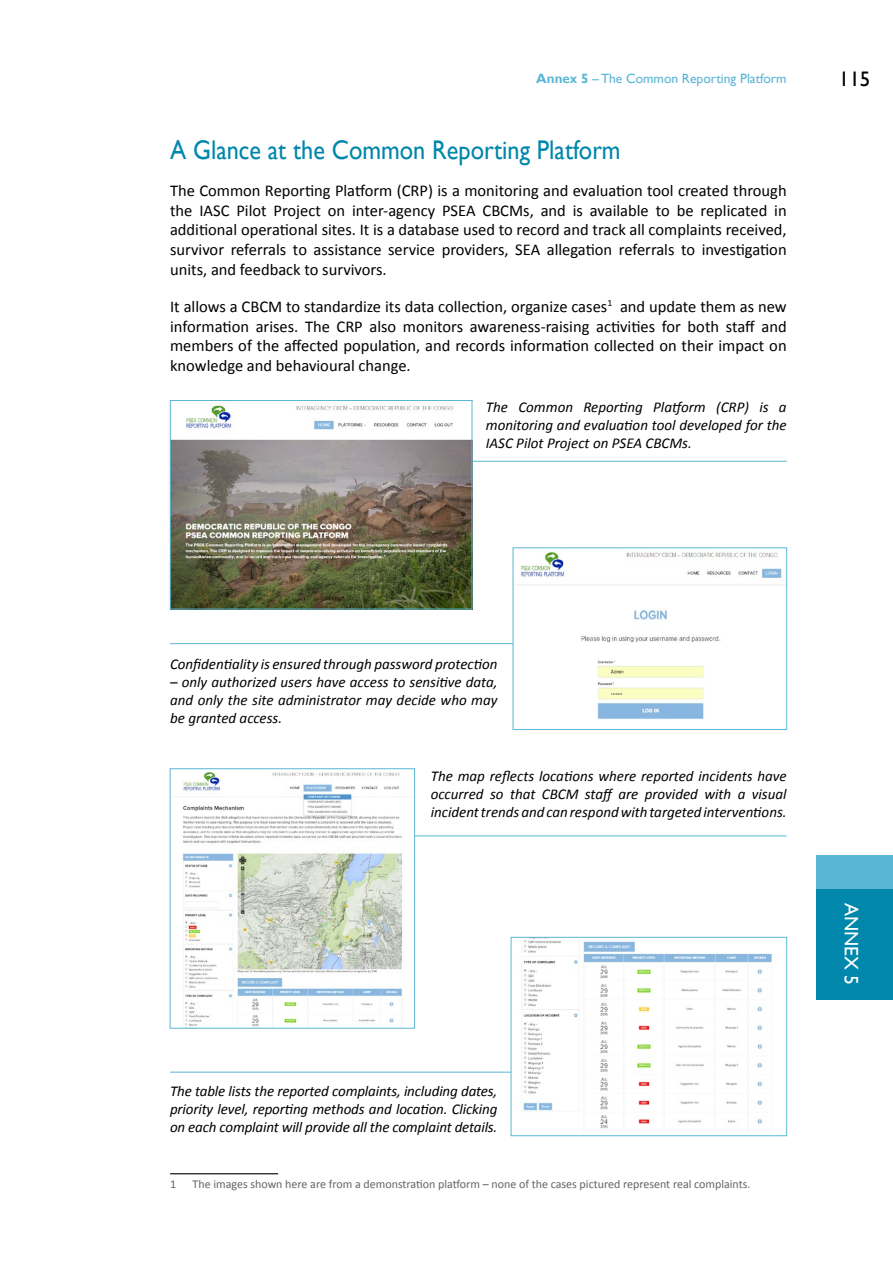
<style>
.page{position:relative;width:893px;height:1263px;background:#fff}
.page>*{position:absolute;margin:0;border:0;box-sizing:border-box;transform-origin:0 0}
.t1{font:27px "Gill Sans";color:#0087ab;scale:.9 1}
.t2{font:21px "Gill Sans";color:#000}
.t3{font:19.5px "Gill Sans";color:#fff}
.t4{font:16.5px/19.8px "Calibri";color:#000;text-align:justify}
.t5{font:italic 15px/18px "Calibri";color:#000;text-align:justify}
.t6{font:13.5px "Gill Sans";color:#5bb6d5}
.t7{font:12px "Calibri";color:#636466}
.s1{font-weight:700}
</style>
<div class="page">
<div style="left:816px;top:884px;width:77px;height:116px;background:#0087ab"></div>
<div style="left:816px;top:855px;width:77px;height:34px;background:#5bb6d5"></div>
<hr style="left:170px;top:1173px;width:108px;height:1px;background:#000">
<hr style="left:440px;top:461px;width:347px;height:1px;background:#5bb6d5">
<img style="left:172px;top:405px;width:298px;height:202px">
<div style="left:170px;top:400px;width:302px;height:209px;border:1px solid #5bb6d5"></div>
<hr style="left:397px;top:835px;width:390px;height:1px;background:#5bb6d5">
<hr style="left:170px;top:643px;width:347px;height:1px;background:#5bb6d5">
<hr style="left:170px;top:1072px;width:347px;height:1px;background:#5bb6d5">
<img style="left:515px;top:551px;width:270px;height:169px">
<div style="left:513px;top:547px;width:274px;height:183px;border:1px solid #5bb6d5"></div>
<img style="left:182px;top:771px;width:231px;height:255px">
<div style="left:170px;top:768px;width:245px;height:260px;border:1px solid #5bb6d5"></div>
<img style="left:513px;top:940px;width:259px;height:191px">
<div style="left:511px;top:937px;width:276px;height:199px;border:1px solid #5bb6d5"></div>
<p class="t6" style="left:536px;top:71px;width:252px"><span class="s1">Annex 5</span> – The Common Reporting Platform</p>
<h1 class="t1" style="left:170px;top:134px;width:502px">A Glance at the Common Reporting Platform</h1>
<p class="t4" style="left:170px;top:182px;width:618px">The Common Reporting Platform (CRP) is a monitoring and evaluation tool created through the IASC Pilot Project on inter-agency PSEA CBCMs, and is available to be replicated in additional operational sites. It is a database used to record and track all complaints received, survivor referrals to assistance service providers, SEA allegation referrals to investigation units, and feedback to survivors.</p>
<p class="t4" style="left:170px;top:298px;width:618px">It allows a CBCM to standardize its data collection, organize cases<sup>1</sup> and update them as new information arises. The CRP also monitors awareness-raising activities for both staff and members of the affected population, and records information collected on their impact on knowledge and behavioural change.</p>
<p class="t5" style="left:486px;top:399px;width:302px">The Common Reporting Platform (CRP) is a monitoring and evaluation tool developed for the IASC Pilot Project on PSEA CBCMs.</p>
<p class="t2" style="left:839px;top:67px;width:33px">115</p>
<p class="t5" style="left:170px;top:656px;width:329px">Confidentiality is ensured through password protection</p>
<p class="t5" style="left:170px;top:674px;width:329px">– only authorized users have access to sensitive data, and only the site administrator may decide who may be granted access.</p>
<p class="t5" style="left:431px;top:768px;width:357px">The map reflects locations where reported incidents have occurred so that CBCM staff are provided with a visual incident trends and can respond with targeted interventions.</p>
<p class="t5" style="left:170px;top:1083px;width:329px">The table lists the reported complaints, including dates, priority level, reporting methods and location. Clicking on each complaint will provide all the complaint details.</p>
<p class="t7" style="left:170px;top:1179px;width:8px">1</p>
<p class="t7" style="left:193px;top:1179px;width:559px">The images shown here are from a demonstration platform – none of the cases pictured represent real complaints.</p>
<p class="t3" style="left:863px;top:903px;width:84px;rotate:90deg">ANNEX 5</p>
</div>
